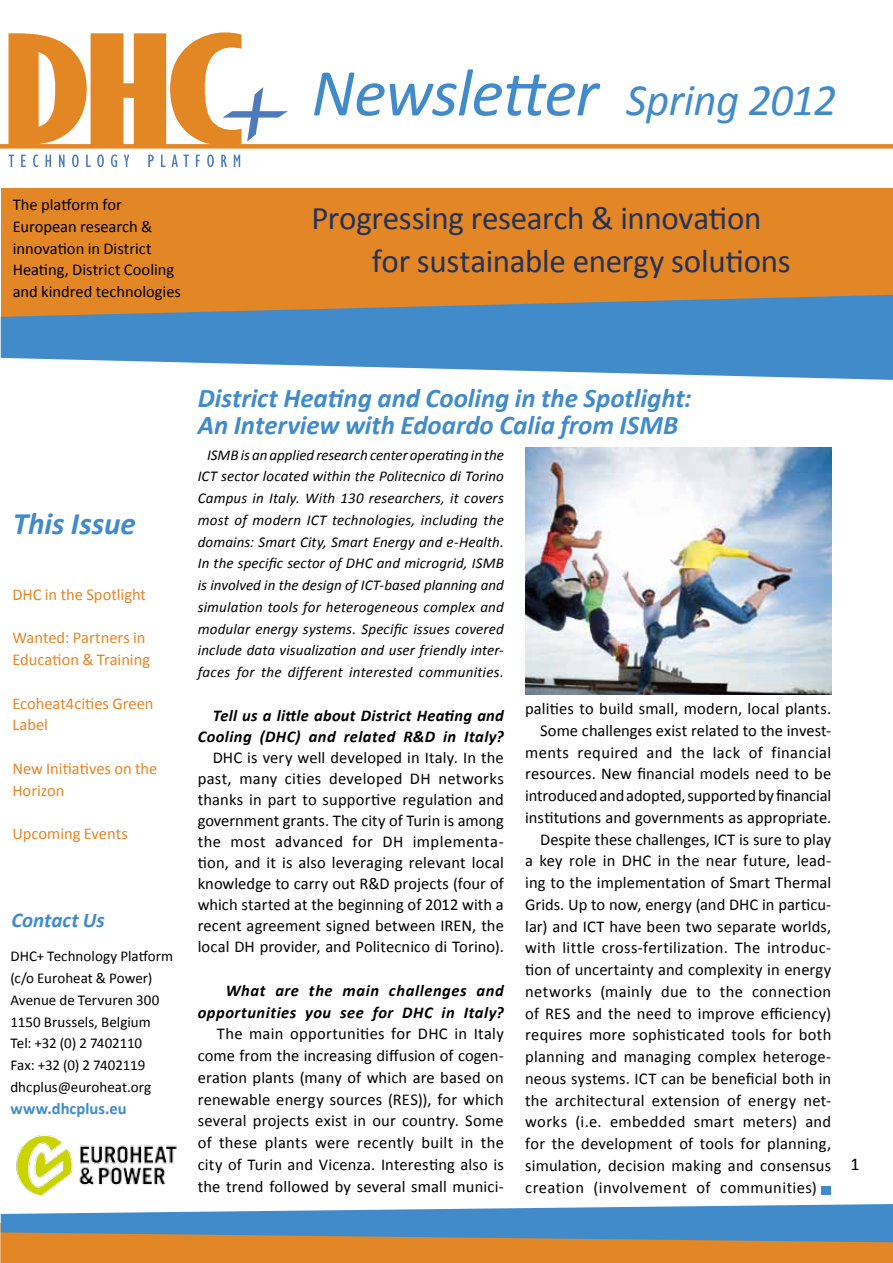
<style>
.page{position:relative;width:893px;height:1263px;background:#fff}
.page>*{position:absolute;margin:0;border:0;box-sizing:border-box;transform-origin:0 0}
.t1{font:italic 67.5px "Calibri";letter-spacing:-.02em;color:#418bca}
.t2{font:33px/43px "Calibri";letter-spacing:-.01em;color:#263254}
.t3{font:italic 700 31.35px "Calibri";color:#418bca}
.t4{font:italic 700 27px/27px "Calibri";color:#418bca}
.t5{font:italic 700 21px "Calibri";color:#418bca}
.t6{font:18px "Calibri";color:#000}
.t7{font:16.5px/21.8px "Calibri";letter-spacing:.01em;color:#000;text-align:justify}
.t8{font:italic 700 16.5px/21.8px "Calibri";letter-spacing:.025em;color:#000;text-align:right}
.t9{font:16.5px/21.8px "Calibri";letter-spacing:-.005em;color:#e38626}
.t10{font:16.5px "Calibri";letter-spacing:-.01em;color:#000}
.t11{font:16.5px "Calibri";letter-spacing:.03em;color:#000}
.t12{font:700 16.5px "Calibri";letter-spacing:.005em;color:#418bca}
.t13{font:italic 15px/21.8px "Calibri";letter-spacing:.015em;color:#000;text-align:justify}
.t14{font:15px/21.8px "Calibri";color:#000}
.s1{font-size:45px}
.s2{color:#fff}
</style>
<div class="page">
<div style="left:1px;top:188px;width:891px;height:145px;background:#e38626"></div>
<svg style="left:1px;top:295px;width:892px;height:85px;fill:#418bca"></svg>
<svg style="left:9px;top:32px;width:279px;height:112px"></svg>
<svg style="left:9px;top:155px;width:5px;height:12px"></svg>
<svg style="left:21px;top:155px;width:5px;height:12px"></svg>
<svg style="left:33px;top:154px;width:5px;height:13px"></svg>
<svg style="left:46px;top:155px;width:5px;height:12px"></svg>
<svg style="left:59px;top:155px;width:6px;height:12px"></svg>
<svg style="left:72px;top:154px;width:7px;height:13px"></svg>
<svg style="left:86px;top:155px;width:5px;height:12px"></svg>
<svg style="left:97px;top:154px;width:7px;height:13px"></svg>
<svg style="left:111px;top:154px;width:6px;height:13px"></svg>
<svg style="left:124px;top:155px;width:5px;height:12px"></svg>
<svg style="left:148px;top:155px;width:6px;height:12px"></svg>
<svg style="left:161px;top:155px;width:5px;height:12px"></svg>
<svg style="left:172px;top:155px;width:17px;height:12px"></svg>
<svg style="left:196px;top:155px;width:4px;height:12px"></svg>
<svg style="left:207px;top:154px;width:7px;height:13px"></svg>
<svg style="left:221px;top:155px;width:6px;height:12px"></svg>
<svg style="left:234px;top:155px;width:6px;height:12px"></svg>
<div style="left:0;top:144px;width:893px;height:5px;background:#e38626"></div>
<div style="left:1px;top:1224px;width:892px;height:38px;background:#e38626"></div>
<div style="left:0;top:1223px;width:893px;height:40px;border:2px solid #e38626"></div>
<svg style="left:1px;top:1204px;width:892px;height:38px"></svg>
<div style="left:821px;top:1186px;width:10px;height:9px;background:#418bca"></div>
<img style="left:525px;top:447px;width:306px;height:248px">
<img style="left:16px;top:1135px;width:161px;height:62px">
<p class="t7" style="left:13px;top:194px;width:170px;text-align:left">The platform for<br>European research &amp; innovation in District<br>Heating, District Cooling and kindred technologies</p>
<h1 class="t1" style="left:311px;top:47px;width:527px">Newsletter <span class="s1">Spring 2012</span></h1>
<h2 class="t2" style="left:372px;top:196px;width:420px;text-indent:-60px">Progressing research &amp; innovation for sustainable energy solutions</h2>
<h3 class="t3" style="left:13px;top:504px;width:125px">This Issue</h3>
<p class="t9" style="left:12px;top:584px;width:135px">DHC in the Spotlight</p>
<p class="t9" style="left:12px;top:627px;width:139px">Wanted: Partners in<br>Education &amp; Training</p>
<p class="t9" style="left:12px;top:692px;width:143px">Ecoheat4cities Green<br>Label</p>
<p class="t9" style="left:12px;top:758px;width:147px">New Initiatives on the<br>Horizon</p>
<p class="t9" style="left:12px;top:823px;width:117px">Upcoming Events</p>
<p class="t5" style="left:11px;top:906px;width:95px">Contact Us</p>
<p class="t14" style="left:10px;top:946px;width:164px">DHC+ Technology Platform (c/o Euroheat &amp; Power)<br>Avenue de Tervuren 300<br>1150 Brussels, Belgium<br>Tel: +32 (0) 2 7402110<br>Fax: +32 (0) 2 7402119 dhcplus@euroheat.org</p>
<p class="t12" style="left:10px;top:1098px;width:118px">www.dhcplus.eu</p>
<h3 class="t4" style="left:198px;top:384px;width:495px">District Heating and Cooling in the Spotlight:<br>An Interview with Edoardo Calia from ISMB</h3>
<p class="t13" style="left:198px;top:443px;width:308px;text-indent:9px">ISMB is an applied research center operating in the ICT sector located within the Politecnico di Torino Campus in Italy. With 130 researchers, it covers most of modern ICT technologies, including the domains: Smart City, Smart Energy and e-Health.<br>In the specific sector of DHC and microgrid, ISMB is involved in the design of ICT-based planning and simulation tools for heterogeneous complex and modular energy systems. Specific issues covered include data visualization and user friendly inter&shy;faces for the different interested communities.</p>
<p class="t8" style="left:198px;top:704px;width:308px">Tell us a little about District Heating and<br>Cooling (DHC) and related R&amp;D in Italy?</p>
<p class="t7" style="left:198px;top:747px;width:308px;line-height:21px;text-indent:15px">DHC is very well developed in Italy. In the past, many cities developed DH networks thanks in part to supportive regulation and government grants. The city of Turin is among the most advanced for DH implementa&shy;tion, and it is also leveraging relevant local knowledge to carry out R&amp;D projects (four of which started at the beginning of 2012 with a recent agreement signed between IREN, the local DH provider, and Politecnico di Torino).</p>
<p class="t8" style="left:198px;top:979px;width:308px">What are the main challenges and opportunities you see for DHC in Italy?</p>
<p class="t7" style="left:198px;top:1023px;width:308px;text-indent:19px">The main opportunities for DHC in Italy come from the increasing diffusion of cogen&shy;eration plants (many of which are based on renewable energy sources (RES)), for which several projects exist in our country. Some of these plants were recently built in the city of Turin and Vicenza. Interesting also is the trend followed by several small munici-</p>
<p class="t7" style="left:525px;top:698px;width:308px">palities to build small, modern, local plants.</p>
<p class="t7" style="left:540px;top:719px;width:293px">Some challenges exist related to the invest-</p>
<p class="t7" style="left:525px;top:741px;width:308px">ments required and the lack of financial</p>
<p class="t7" style="left:525px;top:763px;width:308px">resources. New financial models need to be</p>
<p class="t10" style="left:525px;top:785px;width:308px">introduced and adopted, supported by financial</p>
<p class="t7" style="left:525px;top:806px;width:308px">institutions and governments as appropriate.</p>
<p class="t7" style="left:540px;top:828px;width:293px">Despite these challenges, ICT is sure to play</p>
<p class="t7" style="left:525px;top:850px;width:308px">a key role in DHC in the near future, lead-</p>
<p class="t7" style="left:525px;top:872px;width:308px">ing to the implementation of Smart Thermal</p>
<p class="t7" style="left:525px;top:893px;width:308px">Grids. Up to now, energy (and DHC in particu-</p>
<p class="t7" style="left:525px;top:915px;width:308px">lar) and ICT have been two separate worlds,</p>
<p class="t7" style="left:525px;top:937px;width:308px">with little cross-fertilization. The introduc-</p>
<p class="t7" style="left:525px;top:959px;width:308px">tion of uncertainty and complexity in energy</p>
<p class="t7" style="left:525px;top:980px;width:308px">networks (mainly due to the connection</p>
<p class="t7" style="left:525px;top:1002px;width:308px">of RES and the need to improve efficiency)</p>
<p class="t7" style="left:525px;top:1024px;width:308px">requires more sophisticated tools for both</p>
<p class="t7" style="left:525px;top:1046px;width:308px">planning and managing complex heteroge-</p>
<p class="t7" style="left:525px;top:1067px;width:308px">neous systems. ICT can be beneficial both in</p>
<p class="t7" style="left:525px;top:1089px;width:308px">the architectural extension of energy net-</p>
<p class="t7" style="left:525px;top:1111px;width:308px">works (i.e. embedded smart meters) and</p>
<p class="t7" style="left:525px;top:1133px;width:308px">for the development of tools for planning,</p>
<p class="t7" style="left:525px;top:1154px;width:308px">simulation, decision making and consensus</p>
<p class="t11" style="left:525px;top:1176px;width:298px">creation (involvement of communities)<span class="s2">.</span></p>
<p class="t6" style="left:850px;top:1153px;width:11px">1</p>
</div>
